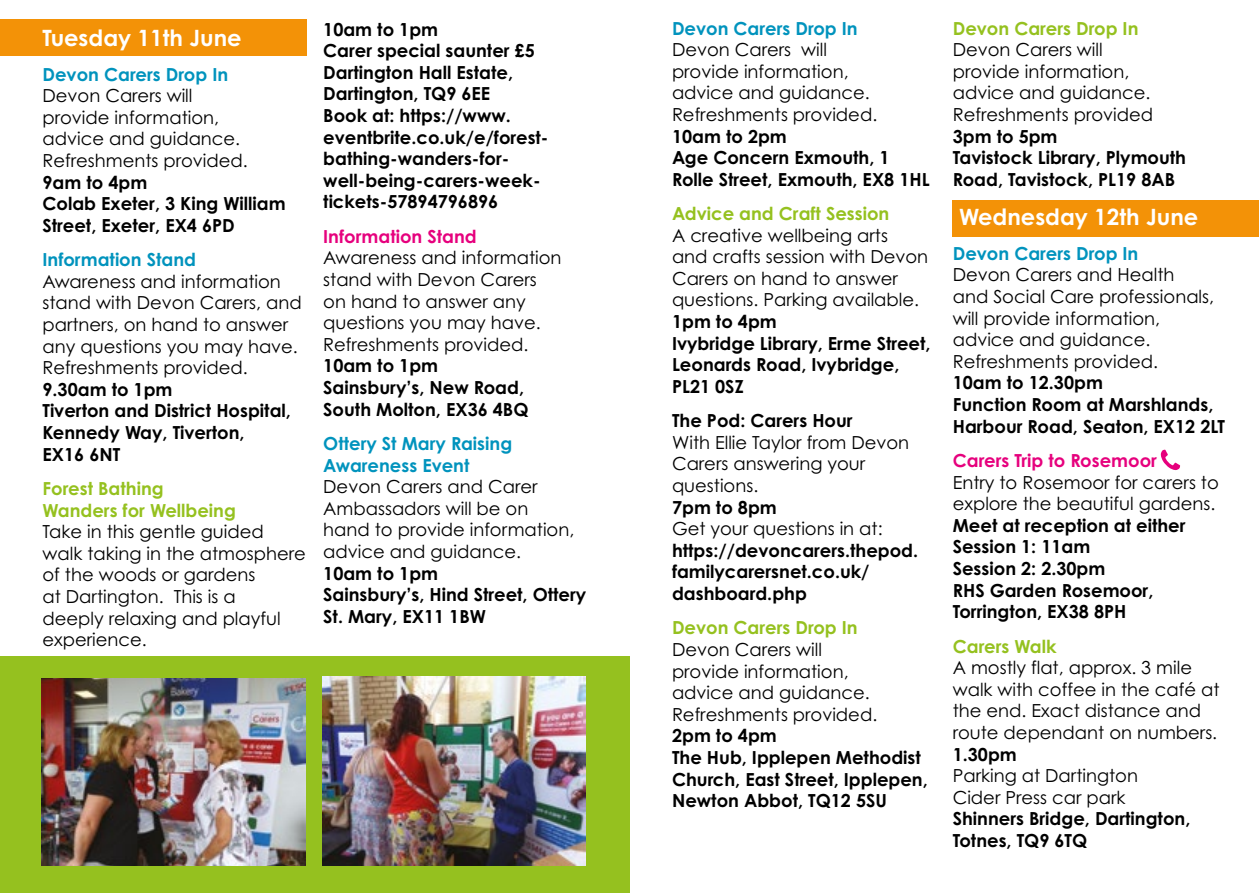
<style>
.page{position:relative;width:1259px;height:893px;background:#fff}
.page>*{position:absolute;margin:0;border:0;box-sizing:border-box;transform-origin:0 0}
.t1{font:700 22.5px "Century Gothic Pro";color:#fff}
.t2{font:18px/21.6px "Century Gothic Pro";color:#000}
.t3{font:700 18px/21.6px "Century Gothic Pro";color:#000}
.t4{font:700 18px/21.6px "Century Gothic Pro";color:#0093bd}
.t5{font:700 18px/21.6px "Century Gothic Pro";color:#95c11f}
.t6{font:700 18px "Century Gothic Pro";color:#e6007d}
</style>
<div class="page">
<div style="left:952px;top:200px;width:307px;height:37px;background:#f39207"></div>
<div style="left:0;top:19px;width:306px;height:37px;background:#f39207"></div>
<div style="left:0;top:657px;width:629px;height:236px;background:#95c11f"></div>
<img style="left:41px;top:678px;width:264px;height:187px">
<img style="left:322px;top:676px;width:264px;height:189px">
<svg style="left:1160px;top:450px;width:20px;height:20px"></svg>
<p class="t1" style="left:43px;top:24px;width:200px">Tuesday 11th June</p>
<p class="t4" style="left:43px;top:63px;width:187px">Devon Carers Drop In</p>
<p class="t2" style="left:43px;top:85px;width:207px">Devon Carers will provide information, advice and guidance.<br>Refreshments provided.</p>
<p class="t3" style="left:43px;top:171px;width:245px">9am to 4pm<br>Colab Exeter, 3 King William<br>Street, Exeter, EX4 6PD</p>
<p class="t4" style="left:43px;top:249px;width:155px">Information Stand</p>
<p class="t2" style="left:43px;top:270px;width:261px">Awareness and information stand with Devon Carers, and partners, on hand to answer any questions you may have.<br>Refreshments provided.</p>
<p class="t3" style="left:43px;top:378px;width:250px">9.30am to 1pm<br>Tiverton and District Hospital,<br>Kennedy Way, Tiverton,<br>EX16 6NT</p>
<p class="t5" style="left:43px;top:477px;width:195px">Forest Bathing<br>Wanders for Wellbeing</p>
<p class="t2" style="left:43px;top:521px;width:265px">Take in this gentle guided walk taking in the atmosphere of the woods or gardens<br>at Dartington. This is a<br>deeply relaxing and playful experience.</p>
<p class="t3" style="left:323px;top:18px;width:227px">10am to 1pm<br>Carer special saunter £5<br>Dartington Hall Estate,<br>Dartington, TQ9 6EE<br>Book at: https://www. eventbrite.co.uk/e/forest&shy;bathing-wanders-for&shy;well-being-carers-week&shy;tickets-57894796896</p>
<p class="t6" style="left:323px;top:225px;width:155px">Information Stand</p>
<p class="t2" style="left:323px;top:247px;width:240px">Awareness and information stand with Devon Carers on hand to answer any questions you may have.<br>Refreshments provided.</p>
<p class="t3" style="left:323px;top:355px;width:207px">10am to 1pm<br>Sainsbury’s, New Road,<br>South Molton, EX36 4BQ</p>
<p class="t4" style="left:323px;top:432px;width:190px">Ottery St Mary Raising<br>Awareness Event</p>
<p class="t2" style="left:323px;top:476px;width:253px">Devon Carers and Carer<br>Ambassadors will be on hand to provide information, advice and guidance.</p>
<p class="t3" style="left:323px;top:562px;width:265px">10am to 1pm<br>Sainsbury’s, Hind Street, Ottery<br>St. Mary, EX11 1BW</p>
<p class="t4" style="left:672px;top:17px;width:187px">Devon Carers Drop In</p>
<p class="t2" style="left:672px;top:39px;width:207px">Devon Carers will provide information, advice and guidance.<br>Refreshments provided.</p>
<p class="t3" style="left:672px;top:125px;width:259px">10am to 2pm<br>Age Concern Exmouth, 1<br>Rolle Street, Exmouth, EX8 1HL</p>
<p class="t5" style="left:672px;top:202px;width:219px">Advice and Craft Session</p>
<p class="t2" style="left:672px;top:224px;width:258px">A creative wellbeing arts<br>and crafts session with Devon<br>Carers on hand to answer questions. Parking available.</p>
<p class="t3" style="left:672px;top:310px;width:260px">1pm to 4pm<br>Ivybridge Library, Erme Street,<br>Leonards Road, Ivybridge,<br>PL21 0SZ</p>
<p class="t3" style="left:672px;top:410px;width:182px">The Pod: Carers Hour</p>
<p class="t2" style="left:672px;top:431px;width:239px">With Ellie Taylor from Devon<br>Carers answering your questions.</p>
<p class="t3" style="left:672px;top:496px;width:106px">7pm to 8pm</p>
<p class="t2" style="left:672px;top:518px;width:212px">Get your questions in at:</p>
<p class="t3" style="left:672px;top:539px;width:248px">https://devoncarers.thepod. familycarersnet.co.uk/ dashboard.php</p>
<p class="t5" style="left:672px;top:617px;width:187px">Devon Carers Drop In</p>
<p class="t2" style="left:672px;top:638px;width:207px">Devon Carers will provide information, advice and guidance.<br>Refreshments provided.</p>
<p class="t3" style="left:672px;top:725px;width:257px">2pm to 4pm<br>The Hub, Ipplepen Methodist<br>Church, East Street, Ipplepen,<br>Newton Abbot, TQ12 5SU</p>
<p class="t5" style="left:952px;top:17px;width:187px">Devon Carers Drop In</p>
<p class="t2" style="left:952px;top:39px;width:202px">Devon Carers will provide information, advice and guidance.<br>Refreshments provided</p>
<p class="t3" style="left:952px;top:125px;width:235px">3pm to 5pm<br>Tavistock Library, Plymouth<br>Road, Tavistock, PL19 8AB</p>
<p class="t1" style="left:959px;top:203px;width:241px">Wednesday 12th June</p>
<p class="t4" style="left:952px;top:242px;width:187px">Devon Carers Drop In</p>
<p class="t2" style="left:952px;top:264px;width:263px">Devon Carers and Health and Social Care professionals, will provide information, advice and guidance.<br>Refreshments provided.</p>
<p class="t3" style="left:952px;top:372px;width:274px">10am to 12.30pm<br>Function Room at Marshlands,<br>Harbour Road, Seaton, EX12 2LT</p>
<p class="t6" style="left:952px;top:449px;width:206px">Carers Trip to Rosemoor</p>
<p class="t2" style="left:952px;top:471px;width:268px">Entry to Rosemoor for carers to explore the beautiful gardens.</p>
<p class="t3" style="left:952px;top:514px;width:234px">Meet at reception at either<br>Session 1: 11am<br>Session 2: 2.30pm<br>RHS Garden Rosemoor,<br>Torrington, EX38 8PH</p>
<p class="t5" style="left:952px;top:635px;width:105px">Carers Walk</p>
<p class="t2" style="left:952px;top:657px;width:268px">A mostly flat, approx. 3 mile walk with coffee in the café at the end. Exact distance and route dependant on numbers.</p>
<p class="t3" style="left:952px;top:743px;width:66px">1.30pm</p>
<p class="t2" style="left:952px;top:765px;width:187px">Parking at Dartington<br>Cider Press car park</p>
<p class="t3" style="left:952px;top:808px;width:239px">Shinners Bridge, Dartington,<br>Totnes, TQ9 6TQ</p>
</div>
